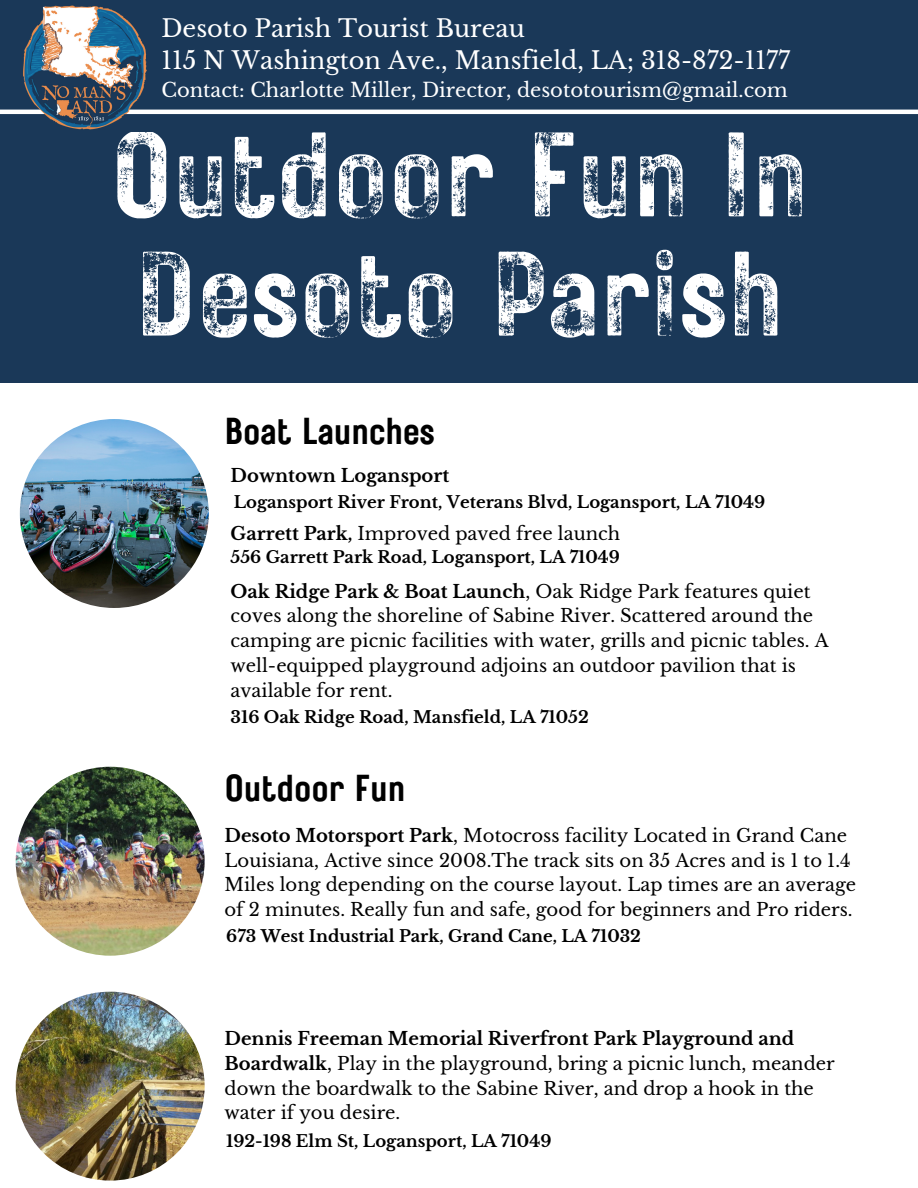
<style>
.page{position:relative;width:918px;height:1188px;background:#fff}
.page>*{position:absolute;margin:0;border:0;box-sizing:border-box;transform-origin:0 0}
.t1{font:120px "Rustic Printed Stamp";color:#fff}
.t2{font:37.5px "Rustic Printed";color:#000}
.t3{font:24px "Libre Baskerville";color:#fff}
.t4{font:19.5px "Libre Baskerville";color:#fff}
.t5{font:18px/24.8px "Libre Baskerville";color:#000}
.t6{font:700 18px "Libre Baskerville";color:#000}
.t7{font:700 16.5px "Libre Baskerville";color:#000}
.s1{font-weight:700}
</style>
<div class="page">
<div style="left:0;top:23px;width:918px;height:360px;background:#1a3858"></div>
<div style="left:0;top:0;width:918px;height:132px;background:#1a3858"></div>
<hr style="left:0;top:110px;width:918px;height:4px;background:#fff">
<img style="left:20px;top:5px;width:130px;height:125px">
<img style="left:20px;top:419px;width:189px;height:189px;border-radius:50%">
<img style="left:16px;top:767px;width:189px;height:189px;border-radius:50%">
<img style="left:16px;top:992px;width:189px;height:189px;border-radius:50%">
<p class="t3" style="left:161px;top:13px;width:365px">Desoto Parish Tourist Bureau</p>
<p class="t3" style="left:161px;top:46px;width:630px">115 N Washington Ave., Mansfield, LA; 318-872-1177</p>
<p class="t4" style="left:161px;top:78px;width:628px">Contact: Charlotte Miller, Director, desototourism@gmail.com</p>
<p class="t1" style="left:110px;top:94px;width:699px">Outdoor Fun In</p>
<p class="t1" style="left:135px;top:213px;width:650px">Desoto Parish</p>
<p class="t2" style="left:225px;top:405px;width:212px">Boat Launches</p>
<p class="t6" style="left:231px;top:465px;width:220px">Downtown Logansport</p>
<p class="t7" style="left:234px;top:492px;width:533px">Logansport River Front, Veterans Blvd, Logansport, LA 71049</p>
<p class="t5" style="left:231px;top:521px;width:391px"><span class="s1">Garrett Park,</span> Improved paved free launch</p>
<p class="t7" style="left:231px;top:547px;width:391px">556 Garrett Park Road, Logansport, LA 71049</p>
<p class="t5" style="left:231px;top:579px;width:600px"><span class="s1">Oak Ridge Park &amp; Boat Launch</span>, Oak Ridge Park features quiet coves along the shoreline of Sabine River. Scattered around the camping are picnic facilities with water, grills and picnic tables. A well-equipped playground adjoins an outdoor pavilion that is available for rent.</p>
<p class="t7" style="left:231px;top:707px;width:360px">316 Oak Ridge Road, Mansfield, LA 71052</p>
<p class="t2" style="left:225px;top:763px;width:182px">Outdoor Fun</p>
<p class="t5" style="left:225px;top:823px;width:633px"><span class="s1">Desoto Motorsport Park</span>, Motocross facility Located in Grand Cane Louisiana, Active since 2008.The track sits on 35 Acres and is 1 to 1.4<br>Miles long depending on the course layout. Lap times are an average of 2 minutes. Really fun and safe, good for beginners and Pro riders.</p>
<p class="t7" style="left:226px;top:926px;width:416px">673 West Industrial Park, Grand Cane, LA 71032</p>
<p class="t5" style="left:225px;top:1027px;width:612px"><span class="s1">Dennis Freeman Memorial Riverfront Park Playground and Boardwalk</span>, Play in the playground, bring a picnic lunch, meander down the boardwalk to the Sabine River, and drop a hook in the water if you desire.</p>
<p class="t7" style="left:226px;top:1131px;width:327px">192-198 Elm St, Logansport, LA 71049</p>
</div>
